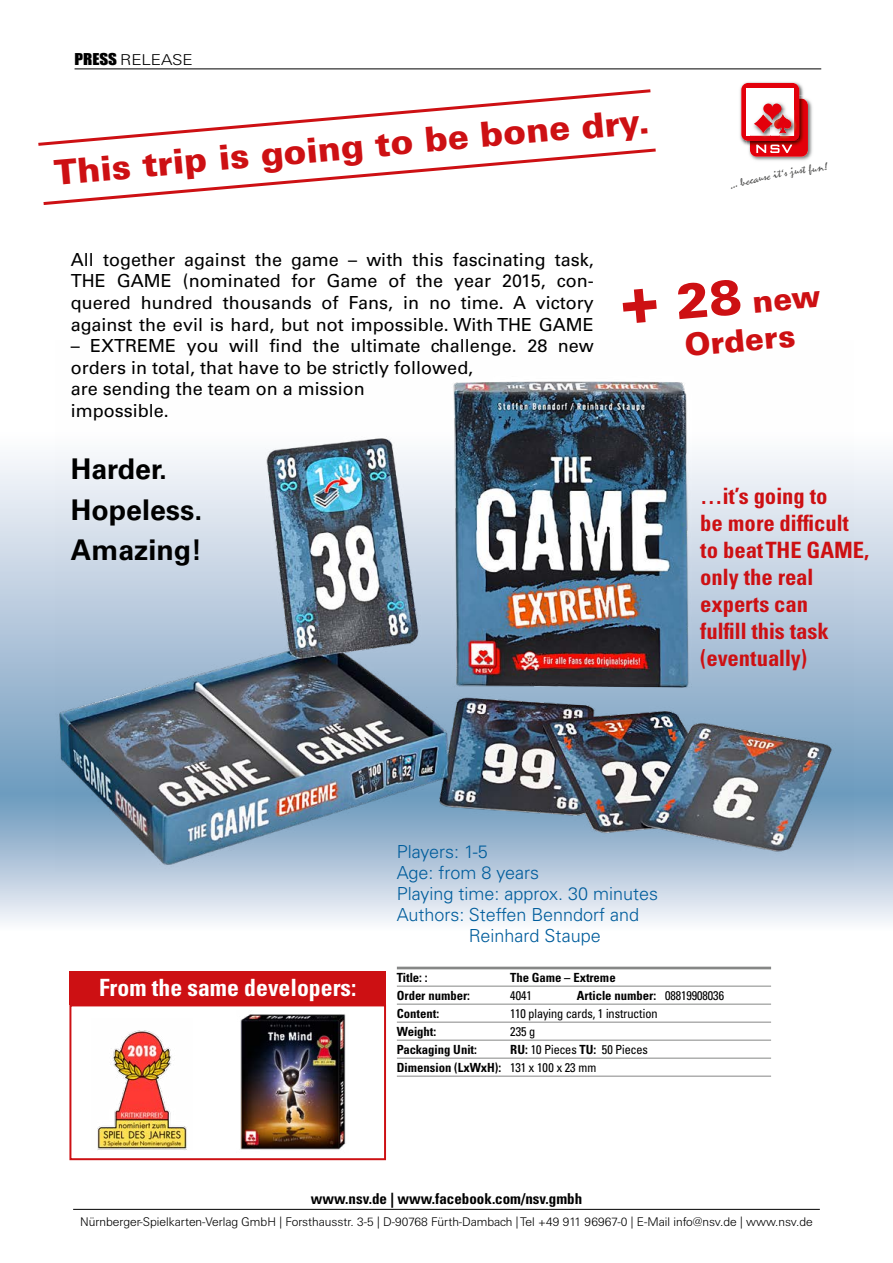
<style>
.page{position:relative;width:893px;height:1263px;background:#fff}
.page>*{position:absolute;margin:0;border:0;box-sizing:border-box;transform-origin:0 0}
.t1{font:900 34.5px "Univers CE";color:#cd1013}
.t2{font:900 31.05px/37.2px "Univers CE";color:#cd1013}
.t3{font:700 28.5px/40.5px "Univers LT";color:#000}
.t4{font:700 condensed 23.7px "Univers";color:#fff}
.t5{font:700 condensed 22.5px/27px "Univers S";color:#cd1013}
.t6{font:18px/21.6px "Univers LT";color:#000;text-align:justify}
.t7{font:300 18px "Univers CE";color:#005d9c}
.t8{font:700 condensed 15px "Univers";color:#000}
.t9{font:300 15px "Univers S";letter-spacing:-.01em;color:#000;scale:1.14 1}
.t10{font:700 condensed 12.6px "Univers S";color:#000}
.t11{font:condensed 12.6px/18px "Univers S";color:#000}
.t12{font:300 12px "Univers S";color:#000}
.s1{font-family:"Impact";font-weight:400}
.s2{font-size:62.1px}
.s3{font-size:49.2px}
.s4{font-weight:400}
.s5{font-weight:700}
</style>
<div class="page">
<hr style="left:73px;top:1209px;width:747px;height:1px;background:#000">
<hr style="left:75px;top:69px;width:746px;height:1px;background:#000">
<div style="left:0;top:793px;width:893px;height:172px;background:linear-gradient(to bottom,#6c98bc,#fff)"></div>
<div style="left:0;top:334px;width:893px;height:459px;background:linear-gradient(to bottom,#fff,#779ec1)"></div>
<img style="left:56px;top:340px;width:797px;height:532px">
<svg style="left:38px;top:89px;width:618px;height:116px"></svg>
<img style="left:749px;top:98px;width:63px;height:63px">
<div style="left:750px;top:99px;width:58px;height:58px;background:#e3000b;border-radius:7px"></div>
<img style="left:740px;top:82px;width:64px;height:63px">
<img style="left:750px;top:99px;width:55px;height:47px">
<div style="left:741px;top:83px;width:58px;height:58px;background:#e3000b;border-radius:7px"></div>
<div style="left:746px;top:88px;width:48px;height:48px;background:#fff"></div>
<img style="left:750px;top:124px;width:6px;height:12px">
<img style="left:766px;top:102px;width:16px;height:2px">
<svg style="left:756px;top:104px;width:42px;height:49px"></svg>
<hr style="left:397px;top:967px;width:374px;height:2px;background:#868786">
<hr style="left:397px;top:986px;width:374px;height:1px;background:#868786">
<hr style="left:397px;top:1004px;width:374px;height:1px;background:#868786">
<hr style="left:397px;top:1022px;width:374px;height:1px;background:#868786">
<hr style="left:397px;top:1040px;width:374px;height:1px;background:#868786">
<hr style="left:397px;top:1058px;width:374px;height:1px;background:#868786">
<hr style="left:397px;top:1076px;width:374px;height:1px;background:#868786">
<div style="left:69px;top:1004px;width:317px;height:156px;background:#fff;border:2px solid #cd1013"></div>
<img style="left:240px;top:1014px;width:106px;height:136px">
<img style="left:97px;top:1030px;width:90px;height:120px">
<div style="left:69px;top:971px;width:317px;height:34px;background:#cd1013"></div>
<p class="t9" style="left:75px;top:51px;width:105px"><span class="s1">PRESS</span> RELEASE</p>
<h1 class="t1" style="left:53px;top:152px;width:599px;rotate:-5deg">This trip is going to be bone dry.</h1>
<p class="t6" style="left:71px;top:249px;width:525px">All together against the game – with this fascinating task, THE GAME (nominated for Game of the year 2015, con&shy;quered hundred thousands of Fans, in no time. A victory against the evil is hard, but not impossible. With THE GAME</p>
<p class="t6" style="left:71px;top:335px;width:524px;text-align:left">– EXTREME you will find the ultimate challenge. 28 new orders in total, that have to be strictly followed,<br>are sending the team on a mission<br>impossible.</p>
<h3 class="t3" style="left:71px;top:449px;width:133px">Harder.<br>Hopeless.<br>Amazing!</h3>
<h2 class="t2" style="left:680px;top:290px;width:141px;text-indent:-62px;rotate:-5deg"><span class="s2">+</span> <span class="s3">28</span> new<br>Orders</h2>
<p class="t5" style="left:700px;top:483px;width:170px">…it’s going to<br>be more difficult to beat THE GAME, only the real experts can<br>fulfill this task (eventually)</p>
<h3 class="t4" style="left:99px;top:973px;width:259px">From the same developers:</h3>
<p class="t7" style="left:397px;top:841px;width:92px">Players: 1-5</p>
<p class="t7" style="left:397px;top:862px;width:144px">Age: from 8 years</p>
<p class="t7" style="left:397px;top:883px;width:263px">Playing time: approx. 30 minutes</p>
<p class="t7" style="left:397px;top:904px;width:244px">Authors: Steffen Benndorf and</p>
<p class="t7" style="left:469px;top:925px;width:134px">Reinhard Staupe</p>
<p class="t10" style="left:397px;top:970px;width:32px">Title: :</p>
<p class="t10" style="left:510px;top:970px;width:107px">The Game – Extreme</p>
<p class="t10" style="left:397px;top:988px;width:75px">Order number:</p>
<p class="t11" style="left:510px;top:987px;width:23px">4041</p>
<p class="t10" style="left:577px;top:988px;width:149px">Article number: <span class="s4">08819908036</span></p>
<p class="t10" style="left:397px;top:1006px;width:44px">Content:</p>
<p class="t11" style="left:510px;top:1005px;width:149px">110 playing cards, 1 instruction</p>
<p class="t10" style="left:397px;top:1024px;width:41px">Weight:</p>
<p class="t11" style="left:510px;top:1023px;width:26px">235 g</p>
<p class="t10" style="left:397px;top:1042px;width:81px">Packaging Unit:</p>
<p class="t11" style="left:397px;top:1041px;width:252px;text-indent:113px"><span class="s5">RU:</span> 10 Pieces <span class="s5">TU:</span> 50 Pieces<br><span class="s5">Dimension (LxWxH):</span> 131 x 100 x 23 mm</p>
<p class="t8" style="left:311px;top:1189px;width:273px">www.nsv.de | www.facebook.com/nsv.gmbh</p>
<p class="t12" style="left:80px;top:1214px;width:734px">Nürnberger-Spielkarten-Verlag GmbH | Forsthausstr. 3-5 | D-90768 Fürth-Dambach | Tel +49 911 96967-0 | E-Mail info@nsv.de | www.nsv.de</p>
</div>
